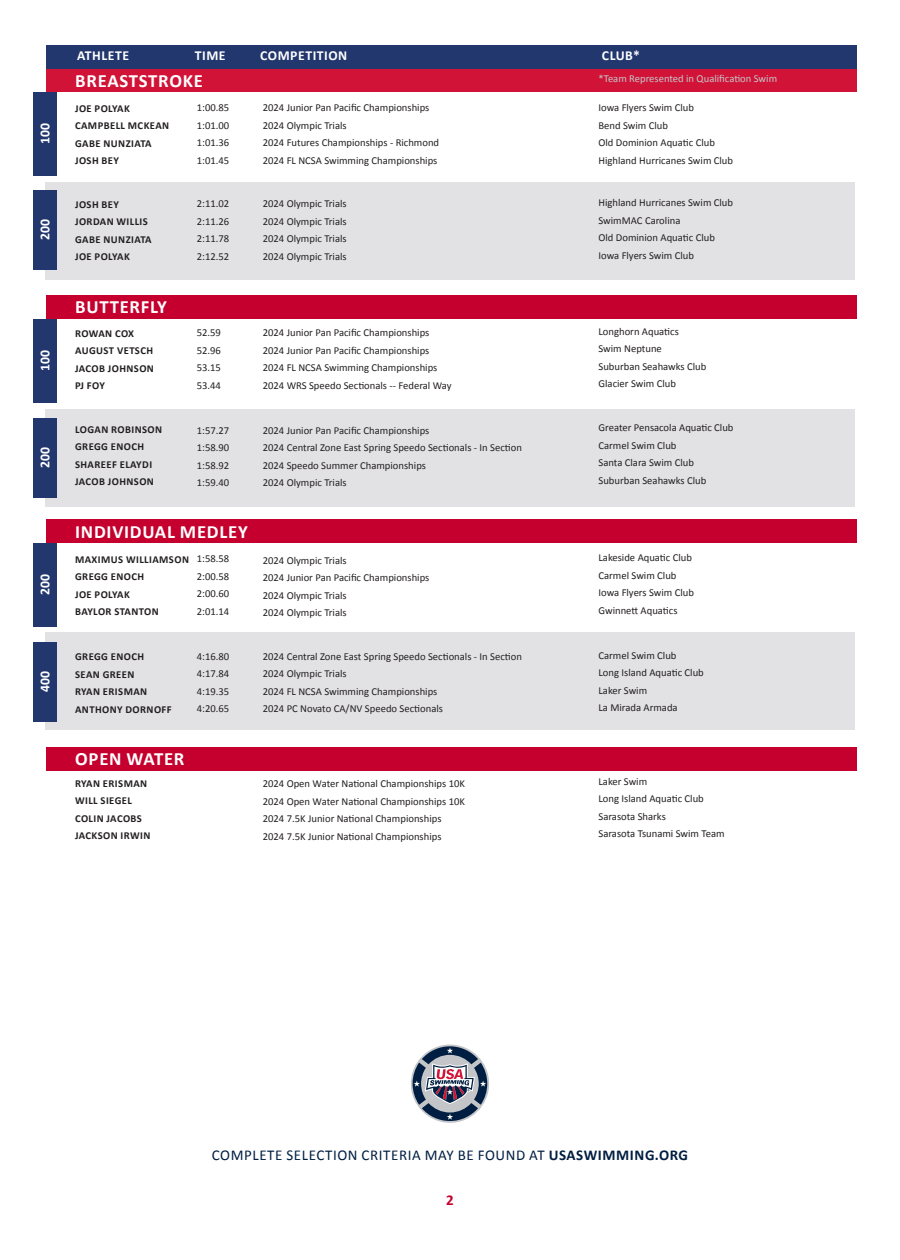
<style>
.page{position:relative;width:900px;height:1260px;background:#fff}
.page>*{position:absolute;margin:0;border:0;box-sizing:border-box;transform-origin:0 0}
.Disclipline_Style{font:700 18.75px "Calibri";letter-spacing:.04em;color:#fff}
.Disclipline_Style-2{font:15px "Calibri";letter-spacing:.04em;color:#001e41}
.Disclipline_Style-3{font:700 15px "Calibri";color:#c5002e}
.Disclipline_Style-4{font:700 13.75px "Calibri";letter-spacing:.04em;color:#fff}
.t1{font:10.62px "Calibri";color:#231f20}
.t2{font:700 10.62px "Calibri";letter-spacing:.04em;color:#231f20}
.t3{font:10.62px "Calibri";color:#c4c5c9}
.s1{font-weight:700}
</style>
<div class="page">
<div style="left:45px;top:183px;width:810px;height:97px;background:#e2e2e4"></div>
<div style="left:45px;top:410px;width:810px;height:97px;background:#e2e2e4"></div>
<div style="left:45px;top:633px;width:810px;height:97px;background:#e2e2e4"></div>
<div style="left:46px;top:747px;width:810px;height:24px;background:#c5002e"></div>
<div style="left:46px;top:68px;width:810px;height:24px;background:#d11337"></div>
<div style="left:46px;top:295px;width:810px;height:24px;background:#c5002e"></div>
<div style="left:46px;top:519px;width:810px;height:24px;background:#c5002e"></div>
<div style="left:46px;top:45px;width:810px;height:24px;background:#22376e"></div>
<svg style="left:413px;top:1046px;width:74px;height:75px"></svg>
<div style="left:33px;top:190px;width:24px;height:80px;background:#22376e"></div>
<div style="left:33px;top:418px;width:24px;height:80px;background:#22376e"></div>
<div style="left:33px;top:642px;width:24px;height:80px;background:#22376e"></div>
<div style="left:33px;top:92px;width:24px;height:84px;background:#22376e"></div>
<div style="left:33px;top:319px;width:24px;height:83px;background:#22376e"></div>
<div style="left:33px;top:543px;width:24px;height:83px;background:#22376e"></div>
<p class="Disclipline_Style-4" style="left:35px;top:144px;width:22px;rotate:-90deg">100</p>
<p class="Disclipline_Style-4" style="left:35px;top:240px;width:22px;rotate:-90deg">200</p>
<p class="Disclipline_Style-4" style="left:35px;top:371px;width:22px;rotate:-90deg">100</p>
<p class="Disclipline_Style-4" style="left:35px;top:468px;width:22px;rotate:-90deg">200</p>
<p class="Disclipline_Style-4" style="left:35px;top:595px;width:22px;rotate:-90deg">200</p>
<p class="Disclipline_Style-4" style="left:35px;top:692px;width:22px;rotate:-90deg">400</p>
<p class="Disclipline_Style-4" style="left:77px;top:46px;width:54px">ATHLETE</p>
<p class="Disclipline_Style-4" style="left:195px;top:46px;width:32px">TIME</p>
<p class="Disclipline_Style-4" style="left:260px;top:46px;width:89px">COMPETITION</p>
<p class="Disclipline_Style-4" style="left:602px;top:46px;width:40px">CLUB*</p>
<p class="Disclipline_Style" style="left:75px;top:67px;width:129px">BREASTSTROKE</p>
<p class="t2" style="left:75px;top:101px;width:56px">JOE POLYAK</p>
<p class="t2" style="left:75px;top:118px;width:96px">CAMPBELL MCKEAN</p>
<p class="t2" style="left:75px;top:136px;width:78px">GABE NUNZIATA</p>
<p class="t2" style="left:75px;top:153px;width:45px">JOSH BEY</p>
<p class="t2" style="left:75px;top:197px;width:45px">JOSH BEY</p>
<p class="t2" style="left:75px;top:214px;width:74px">JORDAN WILLIS</p>
<p class="t2" style="left:75px;top:232px;width:78px">GABE NUNZIATA</p>
<p class="t2" style="left:75px;top:249px;width:56px">JOE POLYAK</p>
<p class="t1" style="left:197px;top:100px;width:34px">1:00.85</p>
<p class="t1" style="left:197px;top:118px;width:34px">1:01.00</p>
<p class="t1" style="left:197px;top:135px;width:34px">1:01.36</p>
<p class="t1" style="left:197px;top:153px;width:34px">1:01.45</p>
<p class="t1" style="left:197px;top:196px;width:34px">2:11.02</p>
<p class="t1" style="left:197px;top:214px;width:34px">2:11.26</p>
<p class="t1" style="left:197px;top:231px;width:34px">2:11.78</p>
<p class="t1" style="left:197px;top:249px;width:34px">2:12.52</p>
<p class="Disclipline_Style" style="left:75px;top:293px;width:93px">BUTTERFLY</p>
<p class="t2" style="left:75px;top:326px;width:61px">ROWAN COX</p>
<p class="t2" style="left:75px;top:343px;width:80px">AUGUST VETSCH</p>
<p class="t2" style="left:75px;top:361px;width:80px">JACOB JOHNSON</p>
<p class="t2" style="left:75px;top:378px;width:31px">PJ FOY</p>
<p class="t2" style="left:75px;top:422px;width:89px">LOGAN ROBINSON</p>
<p class="t2" style="left:75px;top:439px;width:71px">GREGG ENOCH</p>
<p class="t2" style="left:75px;top:457px;width:79px">SHAREEF ELAYDI</p>
<p class="t2" style="left:75px;top:474px;width:80px">JACOB JOHNSON</p>
<p class="t1" style="left:197px;top:325px;width:26px">52.59</p>
<p class="t1" style="left:197px;top:343px;width:26px">52.96</p>
<p class="t1" style="left:197px;top:360px;width:26px">53.15</p>
<p class="t1" style="left:197px;top:378px;width:26px">53.44</p>
<p class="t1" style="left:197px;top:423px;width:34px">1:57.27</p>
<p class="t1" style="left:197px;top:440px;width:34px">1:58.90</p>
<p class="t1" style="left:197px;top:458px;width:34px">1:58.92</p>
<p class="t1" style="left:197px;top:475px;width:34px">1:59.40</p>
<p class="Disclipline_Style" style="left:75px;top:518px;width:174px">INDIVIDUAL MEDLEY</p>
<p class="t2" style="left:75px;top:552px;width:115px">MAXIMUS WILLIAMSON</p>
<p class="t2" style="left:75px;top:569px;width:71px">GREGG ENOCH</p>
<p class="t2" style="left:75px;top:587px;width:56px">JOE POLYAK</p>
<p class="t2" style="left:75px;top:604px;width:85px">BAYLOR STANTON</p>
<p class="t2" style="left:75px;top:649px;width:71px">GREGG ENOCH</p>
<p class="t2" style="left:75px;top:667px;width:61px">SEAN GREEN</p>
<p class="t2" style="left:75px;top:684px;width:74px">RYAN ERISMAN</p>
<p class="t2" style="left:75px;top:702px;width:98px">ANTHONY DORNOFF</p>
<p class="t1" style="left:197px;top:551px;width:34px">1:58.58</p>
<p class="t1" style="left:197px;top:569px;width:34px">2:00.58</p>
<p class="t1" style="left:197px;top:586px;width:34px">2:00.60</p>
<p class="t1" style="left:197px;top:604px;width:34px">2:01.14</p>
<p class="t1" style="left:197px;top:649px;width:34px">4:16.80</p>
<p class="t1" style="left:197px;top:666px;width:34px">4:17.84</p>
<p class="t1" style="left:197px;top:684px;width:34px">4:19.35</p>
<p class="t1" style="left:197px;top:701px;width:34px">4:20.65</p>
<p class="Disclipline_Style" style="left:75px;top:746px;width:111px">OPEN WATER</p>
<p class="t2" style="left:75px;top:776px;width:74px">RYAN ERISMAN</p>
<p class="t2" style="left:75px;top:793px;width:58px">WILL SIEGEL</p>
<p class="t2" style="left:75px;top:811px;width:68px">COLIN JACOBS</p>
<p class="t2" style="left:75px;top:828px;width:77px">JACKSON IRWIN</p>
<p class="t1" style="left:263px;top:100px;width:168px">2024 Junior Pan Pacific Championships</p>
<p class="t1" style="left:263px;top:118px;width:85px">2024 Olympic Trials</p>
<p class="t1" style="left:263px;top:135px;width:178px">2024 Futures Championships - Richmond</p>
<p class="t1" style="left:263px;top:153px;width:176px">2024 FL NCSA Swimming Championships</p>
<p class="t1" style="left:263px;top:196px;width:85px">2024 Olympic Trials</p>
<p class="t1" style="left:263px;top:214px;width:85px">2024 Olympic Trials</p>
<p class="t1" style="left:263px;top:231px;width:85px">2024 Olympic Trials</p>
<p class="t1" style="left:263px;top:249px;width:85px">2024 Olympic Trials</p>
<p class="t1" style="left:263px;top:325px;width:168px">2024 Junior Pan Pacific Championships</p>
<p class="t1" style="left:263px;top:343px;width:168px">2024 Junior Pan Pacific Championships</p>
<p class="t1" style="left:263px;top:360px;width:176px">2024 FL NCSA Swimming Championships</p>
<p class="t1" style="left:263px;top:378px;width:190px">2024 WRS Speedo Sectionals -- Federal Way</p>
<p class="t1" style="left:263px;top:423px;width:168px">2024 Junior Pan Pacific Championships</p>
<p class="t1" style="left:263px;top:440px;width:261px">2024 Central Zone East Spring Speedo Sectionals - In Section</p>
<p class="t1" style="left:263px;top:458px;width:165px">2024 Speedo Summer Championships</p>
<p class="t1" style="left:263px;top:475px;width:85px">2024 Olympic Trials</p>
<p class="t1" style="left:263px;top:553px;width:85px">2024 Olympic Trials</p>
<p class="t1" style="left:263px;top:570px;width:168px">2024 Junior Pan Pacific Championships</p>
<p class="t1" style="left:263px;top:588px;width:85px">2024 Olympic Trials</p>
<p class="t1" style="left:263px;top:605px;width:85px">2024 Olympic Trials</p>
<p class="t1" style="left:263px;top:649px;width:261px">2024 Central Zone East Spring Speedo Sectionals - In Section</p>
<p class="t1" style="left:263px;top:666px;width:85px">2024 Olympic Trials</p>
<p class="t1" style="left:263px;top:684px;width:176px">2024 FL NCSA Swimming Championships</p>
<p class="t1" style="left:263px;top:701px;width:182px">2024 PC Novato CA/NV Speedo Sectionals</p>
<p class="t1" style="left:263px;top:776px;width:204px">2024 Open Water National Championships 10K</p>
<p class="t1" style="left:263px;top:794px;width:204px">2024 Open Water National Championships 10K</p>
<p class="t1" style="left:263px;top:811px;width:180px">2024 7.5K Junior National Championships</p>
<p class="t1" style="left:263px;top:829px;width:180px">2024 7.5K Junior National Championships</p>
<p class="t3" style="left:598px;top:71px;width:180px">*Team Represented in Qualification Swim</p>
<p class="t1" style="left:598px;top:100px;width:97px">Iowa Flyers Swim Club</p>
<p class="t1" style="left:598px;top:118px;width:71px">Bend Swim Club</p>
<p class="t1" style="left:598px;top:135px;width:118px">Old Dominion Aquatic Club</p>
<p class="t1" style="left:598px;top:153px;width:136px">Highland Hurricanes Swim Club</p>
<p class="t1" style="left:598px;top:195px;width:136px">Highland Hurricanes Swim Club</p>
<p class="t1" style="left:598px;top:213px;width:83px">SwimMAC Carolina</p>
<p class="t1" style="left:598px;top:230px;width:118px">Old Dominion Aquatic Club</p>
<p class="t1" style="left:598px;top:248px;width:97px">Iowa Flyers Swim Club</p>
<p class="t1" style="left:598px;top:324px;width:82px">Longhorn Aquatics</p>
<p class="t1" style="left:598px;top:341px;width:65px">Swim Neptune</p>
<p class="t1" style="left:598px;top:359px;width:109px">Suburban Seahawks Club</p>
<p class="t1" style="left:598px;top:376px;width:79px">Glacier Swim Club</p>
<p class="t1" style="left:598px;top:420px;width:137px">Greater Pensacola Aquatic Club</p>
<p class="t1" style="left:598px;top:438px;width:80px">Carmel Swim Club</p>
<p class="t1" style="left:598px;top:455px;width:97px">Santa Clara Swim Club</p>
<p class="t1" style="left:598px;top:473px;width:109px">Suburban Seahawks Club</p>
<p class="t1" style="left:598px;top:550px;width:95px">Lakeside Aquatic Club</p>
<p class="t1" style="left:598px;top:568px;width:80px">Carmel Swim Club</p>
<p class="t1" style="left:598px;top:585px;width:97px">Iowa Flyers Swim Club</p>
<p class="t1" style="left:598px;top:603px;width:81px">Gwinnett Aquatics</p>
<p class="t1" style="left:598px;top:648px;width:80px">Carmel Swim Club</p>
<p class="t1" style="left:598px;top:665px;width:107px">Long Island Aquatic Club</p>
<p class="t1" style="left:598px;top:683px;width:50px">Laker Swim</p>
<p class="t1" style="left:598px;top:700px;width:81px">La Mirada Armada</p>
<p class="t1" style="left:598px;top:774px;width:50px">Laker Swim</p>
<p class="t1" style="left:598px;top:791px;width:107px">Long Island Aquatic Club</p>
<p class="t1" style="left:598px;top:809px;width:69px">Sarasota Sharks</p>
<p class="t1" style="left:598px;top:826px;width:128px">Sarasota Tsunami Swim Team</p>
<p class="Disclipline_Style-2" style="left:212px;top:1145px;width:478px">COMPLETE SELECTION CRITERIA MAY BE FOUND AT <span class="s1">USASWIMMING.ORG</span></p>
<p class="Disclipline_Style-3" style="left:446px;top:1189px;width:9px">2</p>
</div>
